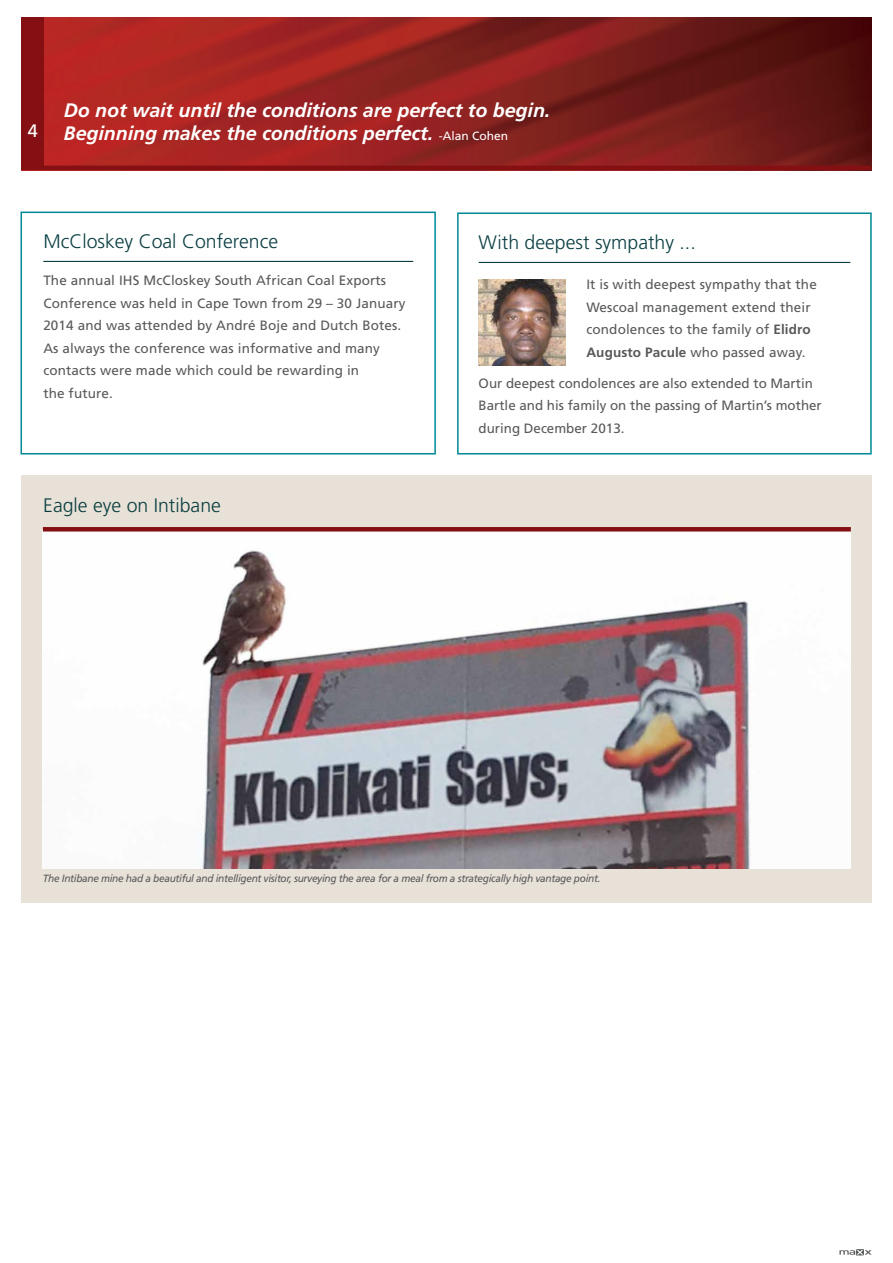
<style>
.page{position:relative;width:893px;height:1263px;background:#fff}
.page>*{position:absolute;margin:0;border:0;box-sizing:border-box;transform-origin:0 0}
.t1{font:italic 700 19.5px/23.4px "Frutiger";color:#fff}
.t2{font:300 19.5px "Frutiger";color:#0b3f42}
.t3{font:18px "Frutiger";color:#fff}
.t4{font:13.5px/22.5px "Frutiger";letter-spacing:.01em;color:#58595b}
.t5{font:italic 10.5px "Frutiger";letter-spacing:-.03em;color:#58595b;scale:.96 1}
.s1{font-weight:400;font-style:normal;font-size:12px}
.s2{font-weight:700}
</style>
<div class="page">
<img style="left:44px;top:17px;width:827px;height:149px">
<div style="left:22px;top:17px;width:22px;height:153px;background:#851013"></div>
<hr style="left:22px;top:166px;width:849px;height:4px;background:#851013">
<svg style="left:839px;top:1249px;width:33px;height:6px"></svg>
<div style="left:21px;top:212px;width:415px;height:242px;border:2px solid #008896"></div>
<hr style="left:43px;top:261px;width:370px;height:1px;background:#0b3f42">
<div style="left:457px;top:212px;width:415px;height:242px;border:2px solid #008896"></div>
<hr style="left:479px;top:262px;width:371px;height:1px;background:#0b3f42">
<img style="left:478px;top:279px;width:87px;height:87px">
<div style="left:22px;top:476px;width:850px;height:427px;background:#e8e1d7"></div>
<img style="left:43px;top:531px;width:808px;height:337px">
<hr style="left:43px;top:527px;width:808px;height:4px;background:#851013">
<h2 class="t3" style="left:28px;top:124px;width:12px">4</h2>
<h1 class="t1" style="left:64px;top:100px;width:488px">Do not wait until the conditions are perfect to begin.<br>Beginning makes the conditions perfect. <span class="s1">-Alan Cohen</span></h1>
<h1 class="t2" style="left:43px;top:233px;width:236px">McCloskey Coal Conference</h1>
<h1 class="t2" style="left:479px;top:234px;width:219px">With deepest sympathy ...</h1>
<p class="t4" style="left:586px;top:274px;width:232px">It is with deepest sympathy that the Wescoal management extend their condolences to the family of <span class="s2">Elidro Augusto Pacule</span> who passed away.</p>
<p class="t4" style="left:479px;top:373px;width:345px">Our deepest condolences are also extended to Martin<br>Bartle and his family on the passing of Martin’s mother during December 2013.</p>
<p class="t4" style="left:43px;top:270px;width:364px">The annual IHS McCloskey South African Coal Exports Conference was held in Cape Town from 29 – 30 January 2014 and was attended by André Boje and Dutch Botes.<br>As always the conference was informative and many contacts were made which could be rewarding in<br>the future.</p>
<h1 class="t2" style="left:43px;top:498px;width:179px">Eagle eye on Intibane</h1>
<p class="t5" style="left:43px;top:874px;width:582px">The Intibane mine had a beautiful and intelligent visitor, surveying the area for a meal from a strategically high vantage point.</p>
</div>
